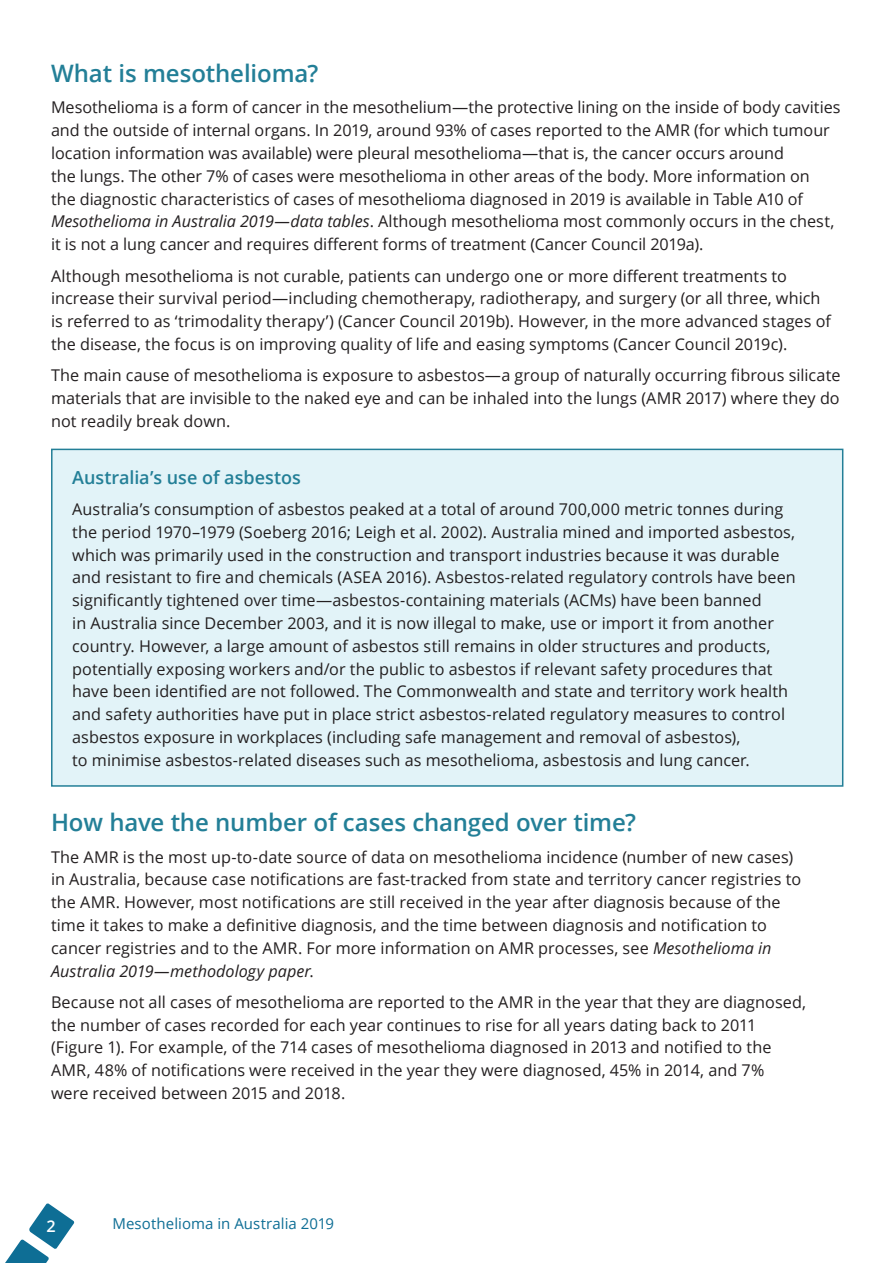
<style>
.page{position:relative;width:893px;height:1263px;background:#fff}
.page>*{position:absolute;margin:0;border:0;box-sizing:border-box;transform-origin:0 0}
.Body_text{font:600 24px "Open Sans";letter-spacing:-.005em;color:#237f97}
.Body_text-2{font:600 18px "Open Sans";color:#237f97}
.Body_text-3{font:16.2px/22.8px "Open Sans";color:#231f20}
.t1{font:600 16.2px "Open Sans";color:#fff}
.t2{font:15px "Open Sans";letter-spacing:.005em;color:#0e6e95}
.s1{font-style:italic}
</style>
<div class="page">
<svg style="left:5px;top:1203px;width:69px;height:60px"></svg>
<div style="left:51px;top:449px;width:792px;height:338px;background:#e2f3f8;border:2px solid #237f97"></div>
<p class="Body_text" style="left:51px;top:57px;width:269px">What is mesothelioma?</p>
<p class="Body_text-3" style="left:51px;top:96px;width:791px">Mesothelioma is a form of cancer in the mesothelium—the protective lining on the inside of body cavities and the outside of internal organs. In 2019, around 93% of cases reported to the AMR (for which tumour location information was available) were pleural mesothelioma—that is, the cancer occurs around<br>the lungs. The other 7% of cases were mesothelioma in other areas of the body. More information on<br>the diagnostic characteristics of cases of mesothelioma diagnosed in 2019 is available in Table A10 of <span class="s1">Mesothelioma in Australia 2019—data tables</span>. Although mesothelioma most commonly occurs in the chest, it is not a lung cancer and requires different forms of treatment (Cancer Council 2019a).</p>
<p class="Body_text-3" style="left:51px;top:264px;width:781px">Although mesothelioma is not curable, patients can undergo one or more different treatments to increase their survival period—including chemotherapy, radiotherapy, and surgery (or all three, which is referred to as ‘trimodality therapy’) (Cancer Council 2019b). However, in the more advanced stages of the disease, the focus is on improving quality of life and easing symptoms (Cancer Council 2019c).</p>
<p class="Body_text-3" style="left:51px;top:364px;width:791px;text-align:justify">The main cause of mesothelioma is exposure to asbestos—a group of naturally occurring fibrous silicate materials that are invisible to the naked eye and can be inhaled into the lungs (AMR 2017) where they do not readily break down.</p>
<p class="Body_text-2" style="left:72px;top:465px;width:230px">Australia’s use of asbestos</p>
<p class="Body_text-3" style="left:72px;top:497px;width:725px">Australia’s consumption of asbestos peaked at a total of around 700,000 metric tonnes during the period 1970–1979 (Soeberg 2016; Leigh et al. 2002). Australia mined and imported asbestos, which was primarily used in the construction and transport industries because it was durable and resistant to fire and chemicals (ASEA 2016). Asbestos-related regulatory controls have been significantly tightened over time—asbestos-containing materials (ACMs) have been banned<br>in Australia since December 2003, and it is now illegal to make, use or import it from another country. However, a large amount of asbestos still remains in older structures and products, potentially exposing workers and/or the public to asbestos if relevant safety procedures that have been identified are not followed. The Commonwealth and state and territory work health and safety authorities have put in place strict asbestos-related regulatory measures to control asbestos exposure in workplaces (including safe management and removal of asbestos),<br>to minimise asbestos-related diseases such as mesothelioma, asbestosis and lung cancer.</p>
<p class="Body_text" style="left:51px;top:806px;width:587px">How have the number of cases changed over time?</p>
<p class="Body_text-3" style="left:51px;top:845px;width:752px">The AMR is the most up-to-date source of data on mesothelioma incidence (number of new cases) in Australia, because case notifications are fast-tracked from state and territory cancer registries to the AMR. However, most notifications are still received in the year after diagnosis because of the time it takes to make a definitive diagnosis, and the time between diagnosis and notification to cancer registries and to the AMR. For more information on AMR processes, see <span class="s1">Mesothelioma in Australia 2019—methodology paper</span>.</p>
<p class="Body_text-3" style="left:51px;top:990px;width:757px">Because not all cases of mesothelioma are reported to the AMR in the year that they are diagnosed, the number of cases recorded for each year continues to rise for all years dating back to 2011 (Figure 1). For example, of the 714 cases of mesothelioma diagnosed in 2013 and notified to the AMR, 48% of notifications were received in the year they were diagnosed, 45% in 2014, and 7%<br>were received between 2015 and 2018.</p>
<p class="t1" style="left:46px;top:1215px;width:11px">2</p>
<p class="t2" style="left:112px;top:1213px;width:223px">Mesothelioma in Australia 2019</p>
</div>
